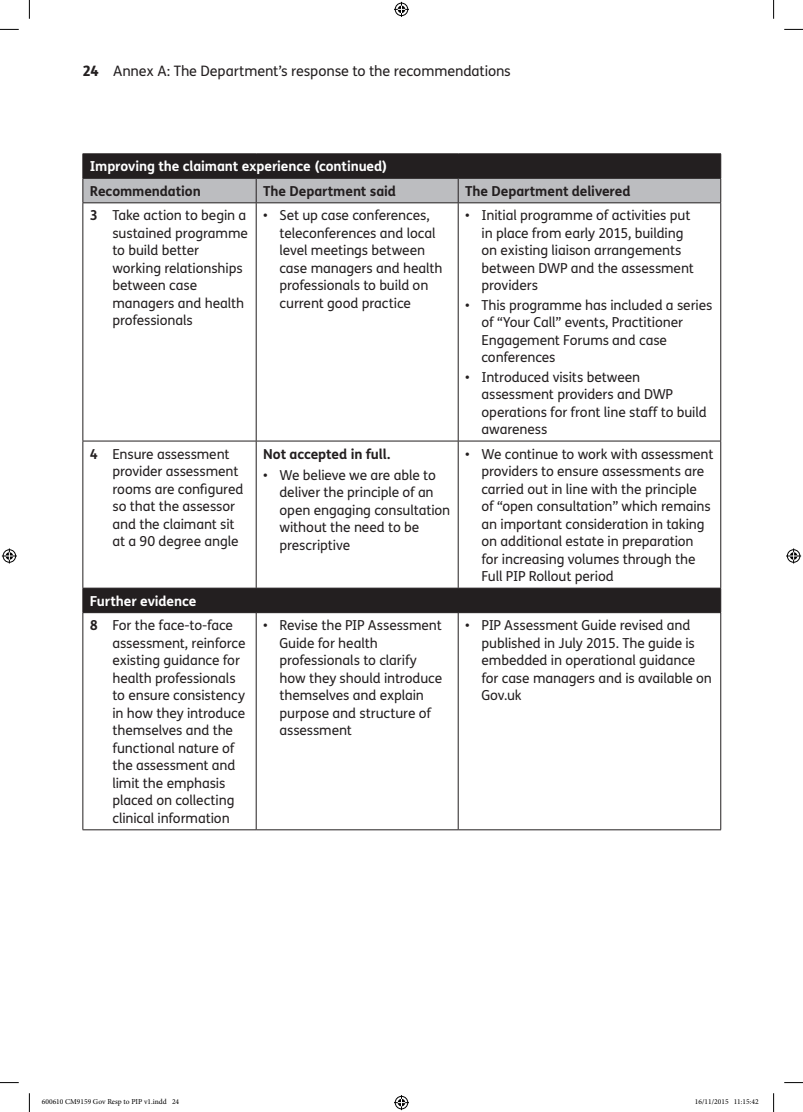
<style>
.page{position:relative;width:803px;height:1112px;background:#fff}
.page>*{position:absolute;margin:0;border:0;box-sizing:border-box;transform-origin:0 0}
.t1{font:14.38px "FS Me";letter-spacing:-.01em;color:#231f20}
.t2{font:13.75px/17.5px "FS Me";letter-spacing:-.01em;color:#231f20}
.t3{font:700 13.75px "FS Me";letter-spacing:-.01em;color:#231f20}
.t4{font:700 13.75px "FS Me";letter-spacing:-.01em;color:#fff}
.t5{font:7.5px "Minion Pro";color:#000}
.s1{font-weight:800}
.s2{font-weight:700}
.s3{font-weight:700;color:#fff}
</style>
<div class="page">
<svg style="left:84px;top:203px;width:636px;height:409px"></svg>
<hr style="left:83px;top:153px;width:173px;height:1px;background:#231f20">
<hr style="left:256px;top:153px;width:202px;height:1px;background:#231f20">
<hr style="left:458px;top:153px;width:263px;height:1px;background:#231f20">
<svg style="left:83px;top:154px;width:638px;height:48px;background:#6c6a6c"></svg>
<hr style="left:83px;top:202px;width:173px;height:1px;background:#231f20">
<hr style="left:83px;top:203px;width:1px;height:237px;background:#231f20">
<hr style="left:256px;top:202px;width:202px;height:1px;background:#231f20">
<hr style="left:256px;top:203px;width:1px;height:237px;background:#231f20">
<hr style="left:458px;top:202px;width:263px;height:1px;background:#231f20">
<hr style="left:458px;top:203px;width:1px;height:237px;background:#231f20">
<hr style="left:720px;top:203px;width:1px;height:237px;background:#231f20">
<hr style="left:83px;top:440px;width:173px;height:1px;background:#231f20">
<hr style="left:83px;top:441px;width:1px;height:146px;background:#231f20">
<hr style="left:256px;top:440px;width:202px;height:1px;background:#231f20">
<hr style="left:256px;top:441px;width:1px;height:146px;background:#231f20">
<hr style="left:458px;top:440px;width:263px;height:1px;background:#231f20">
<hr style="left:458px;top:441px;width:1px;height:146px;background:#231f20">
<hr style="left:720px;top:441px;width:1px;height:146px;background:#231f20">
<hr style="left:83px;top:587px;width:173px;height:1px;background:#231f20">
<svg style="left:83px;top:588px;width:1px;height:24px"></svg>
<hr style="left:256px;top:587px;width:202px;height:1px;background:#231f20">
<hr style="left:458px;top:587px;width:263px;height:1px;background:#231f20">
<svg style="left:720px;top:588px;width:1px;height:24px"></svg>
<hr style="left:83px;top:612px;width:173px;height:1px;background:#231f20">
<hr style="left:83px;top:612px;width:1px;height:217px;background:#231f20">
<hr style="left:256px;top:612px;width:202px;height:1px;background:#231f20">
<hr style="left:256px;top:612px;width:1px;height:217px;background:#231f20">
<hr style="left:458px;top:612px;width:263px;height:1px;background:#231f20">
<hr style="left:458px;top:612px;width:1px;height:217px;background:#231f20">
<hr style="left:720px;top:612px;width:1px;height:217px;background:#231f20">
<hr style="left:83px;top:829px;width:173px;height:1px;background:#231f20">
<hr style="left:256px;top:829px;width:202px;height:1px;background:#231f20">
<hr style="left:458px;top:829px;width:263px;height:1px;background:#231f20">
<svg style="left:0;top:29px;width:19px;height:1px"></svg>
<svg style="left:784px;top:29px;width:19px;height:1px"></svg>
<svg style="left:0;top:1082px;width:19px;height:1px"></svg>
<svg style="left:784px;top:1082px;width:19px;height:1px"></svg>
<svg style="left:29px;top:0;width:1px;height:19px"></svg>
<svg style="left:29px;top:1093px;width:1px;height:18px"></svg>
<svg style="left:773px;top:0;width:1px;height:19px"></svg>
<svg style="left:773px;top:1093px;width:1px;height:18px"></svg>
<svg style="left:394px;top:2px;width:15px;height:15px"></svg>
<svg style="left:394px;top:1095px;width:15px;height:14px"></svg>
<svg style="left:2px;top:548px;width:15px;height:15px"></svg>
<svg style="left:786px;top:548px;width:15px;height:15px"></svg>
<p class="t1" style="left:83px;top:61px;width:430px"><span class="s1">24</span> Annex A: The Department’s response to the recommendations</p>
<p class="t4" style="left:90px;top:156px;width:298px">Improving the claimant experience (continued)</p>
<p class="t3" style="left:90px;top:180px;width:112px">Recommendation</p>
<p class="t3" style="left:263px;top:180px;width:134px">The Department said</p>
<p class="t3" style="left:465px;top:180px;width:167px">The Department delivered</p>
<p class="t2" style="left:112px;top:206px;width:137px;text-indent:-22px"><span class="s2">3</span> Take action to begin a sustained programme to build better working relationships between case managers and health professionals</p>
<p class="t2" style="left:279px;top:206px;width:164px;text-indent:-16px">• Set up case conferences, teleconferences and local level meetings between case managers and health professionals to build on current good practice</p>
<p class="t2" style="left:481px;top:206px;width:214px;text-indent:-16px">• Initial programme of activities put in place from early 2015, building on existing liaison arrangements between DWP and the assessment providers</p>
<p class="t2" style="left:481px;top:296px;width:232px;text-indent:-16px">• This programme has included a series of “Your Call” events, Practitioner<br>Engagement Forums and case conferences</p>
<p class="t2" style="left:481px;top:367px;width:227px;text-indent:-16px">• Introduced visits between assessment providers and DWP operations for front line staff to build awareness</p>
<p class="t2" style="left:112px;top:444px;width:133px;text-indent:-22px"><span class="s2">4</span> Ensure assessment provider assessment rooms are configured so that the assessor and the claimant sit at a 90 degree angle</p>
<p class="t3" style="left:263px;top:443px;width:129px">Not accepted in full.</p>
<p class="t2" style="left:279px;top:465px;width:172px;text-indent:-16px">• We believe we are able to deliver the principle of an open engaging consultation without the need to be prescriptive</p>
<p class="t2" style="left:481px;top:444px;width:233px;text-indent:-16px">• We continue to work with assessment providers to ensure assessments are carried out in line with the principle<br>of “open consultation” which remains an important consideration in taking on additional estate in preparation for increasing volumes through the Full PIP Rollout period</p>
<p class="t2" style="left:90px;top:588px;width:145px;line-height:24.5px"><span class="s3">Further evidence<br></span><span class="s2">8</span> For the face-to-face</p>
<p class="t2" style="left:112px;top:633px;width:135px">assessment, reinforce existing guidance for health professionals to ensure consistency in how they introduce themselves and the functional nature of the assessment and limit the emphasis placed on collecting clinical information</p>
<p class="t2" style="left:279px;top:616px;width:164px;text-indent:-16px">• Revise the PIP Assessment<br>Guide for health professionals to clarify how they should introduce themselves and explain purpose and structure of assessment</p>
<p class="t2" style="left:481px;top:616px;width:232px;text-indent:-16px">• PIP Assessment Guide revised and published in July 2015. The guide is embedded in operational guidance for case managers and is available on<br>Gov.uk</p>
<p class="t5" style="left:42px;top:1096px;width:139px">600610 CM9159 Gov Resp to PIP v1.indd 24</p>
<p class="t5" style="left:695px;top:1096px;width:65px">16/11/2015 11:15:42</p>
</div>
